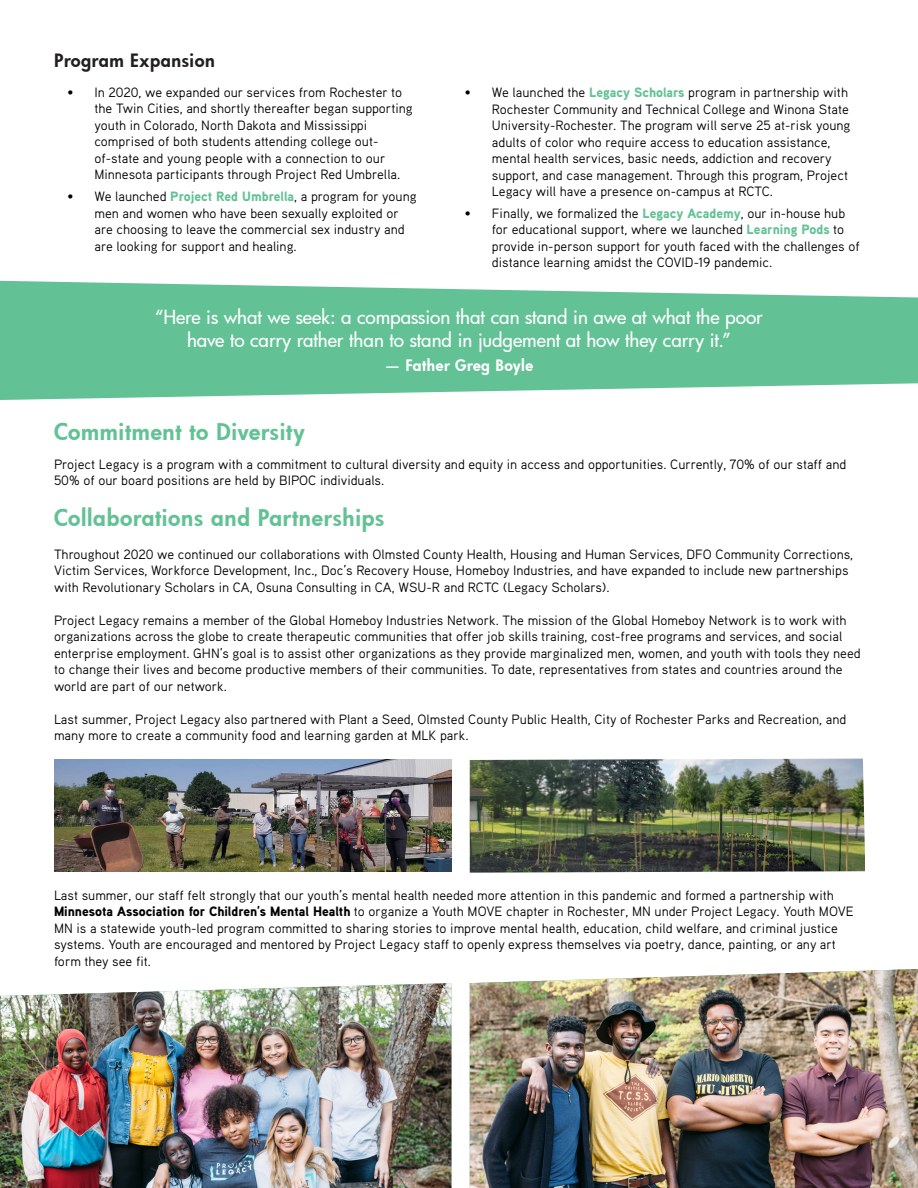
<style>
.page{position:relative;width:918px;height:1188px;background:#fff}
.page>*{position:absolute;margin:0;border:0;box-sizing:border-box;transform-origin:0 0}
.t1{font:800 22.5px "Futura";letter-spacing:.03em;color:#63c295}
.t2{font:500 19.05px/22.8px "Futura";letter-spacing:-.005em;color:#fff;text-align:center}
.t3{font:800 18px "Futura";letter-spacing:.03em;color:#231f20}
.t4{font:800 15.45px "Futura";letter-spacing:.03em;color:#fff}
.t5{font:13.5px/16.5px "Aaux Pro";color:#000}
.s1{font-weight:900;color:#63c295}
.s2{font-weight:900}
</style>
<div class="page">
<img style="left:0;top:983px;width:451px;height:205px">
<img style="left:470px;top:969px;width:448px;height:219px">
<svg style="left:0;top:281px;width:918px;height:119px;fill:#63c295"></svg>
<img style="left:54px;top:759px;width:397px;height:113px">
<img style="left:470px;top:759px;width:395px;height:114px">
<p class="t3" style="left:54px;top:48px;width:162px">Program Expansion</p>
<p class="t5" style="left:94px;top:83px;width:320px;text-indent:-27px">• In 2020, we expanded our services from Rochester to the Twin Cities, and shortly thereafter began supporting youth in Colorado, North Dakota and Mississippi comprised of both students attending college out&shy;of-state and young people with a connection to our Minnesota participants through Project Red Umbrella.</p>
<p class="t5" style="left:94px;top:188px;width:324px;text-indent:-27px">• We launched <span class="s1">Project Red Umbrella</span>, a program for young men and women who have been sexually exploited or are choosing to leave the commercial sex industry and are looking for support and healing.</p>
<p class="t5" style="left:492px;top:84px;width:360px;text-indent:-27px">• We launched the <span class="s1">Legacy Scholars</span> program in partnership with Rochester Community and Technical College and Winona State University-Rochester. The program will serve 25 at-risk young adults of color who require access to education assistance, mental health services, basic needs, addiction and recovery support, and case management. Through this program, Project Legacy will have a presence on-campus at RCTC.</p>
<p class="t5" style="left:492px;top:205px;width:369px;text-indent:-27px">• Finally, we formalized the <span class="s1">Legacy Academy</span>, our in-house hub for educational support, where we launched <span class="s1">Learning Pods</span> to provide in-person support for youth faced with the challenges of distance learning amidst the COVID-19 pandemic.</p>
<p class="t2" style="left:155px;top:305px;width:609px">“Here is what we seek: a compassion that can stand in awe at what the poor have to carry rather than to stand in judgement at how they carry it.”</p>
<p class="t4" style="left:385px;top:355px;width:150px">— Father Greg Boyle</p>
<p class="t1" style="left:54px;top:417px;width:253px">Commitment to Diversity</p>
<p class="t5" style="left:54px;top:455px;width:794px">Project Legacy is a program with a commitment to cultural diversity and equity in access and opportunities. Currently, 70% of our staff and<br>50% of our board positions are held by BIPOC individuals.</p>
<p class="t1" style="left:54px;top:502px;width:332px">Collaborations and Partnerships</p>
<p class="t5" style="left:54px;top:545px;width:801px">Throughout 2020 we continued our collaborations with Olmsted County Health, Housing and Human Services, DFO Community Corrections,<br>Victim Services, Workforce Development, Inc., Doc’s Recovery House, Homeboy Industries, and have expanded to include new partnerships with Revolutionary Scholars in CA, Osuna Consulting in CA, WSU-R and RCTC (Legacy Scholars).</p>
<p class="t5" style="left:54px;top:611px;width:808px">Project Legacy remains a member of the Global Homeboy Industries Network. The mission of the Global Homeboy Network is to work with organizations across the globe to create therapeutic communities that offer job skills training, cost-free programs and services, and social enterprise employment. GHN’s goal is to assist other organizations as they provide marginalized men, women, and youth with tools they need to change their lives and become productive members of their communities. To date, representatives from states and countries around the world are part of our network.</p>
<p class="t5" style="left:54px;top:710px;width:794px">Last summer, Project Legacy also partnered with Plant a Seed, Olmsted County Public Health, City of Rochester Parks and Recreation, and many more to create a community food and learning garden at MLK park.</p>
<p class="t5" style="left:54px;top:887px;width:801px">Last summer, our staff felt strongly that our youth’s mental health needed more attention in this pandemic and formed a partnership with <span class="s2">Minnesota Association for Children’s Mental Health</span> to organize a Youth MOVE chapter in Rochester, MN under Project Legacy. Youth MOVE MN is a statewide youth-led program committed to sharing stories to improve mental health, education, child welfare, and criminal justice systems. Youth are encouraged and mentored by Project Legacy staff to openly express themselves via poetry, dance, painting, or any art form they see fit.</p>
</div>
